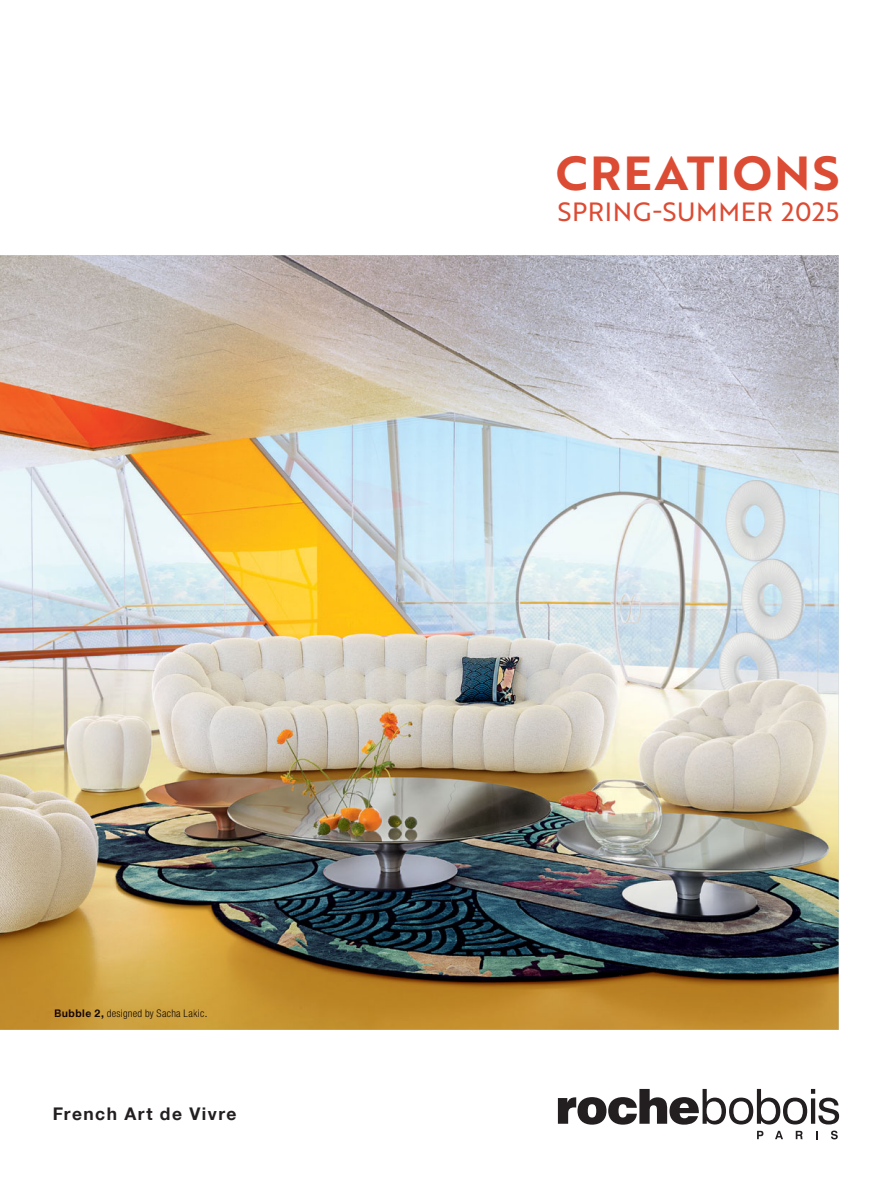
<style>
.page{position:relative;width:893px;height:1200px;background:#fff}
.page>*{position:absolute;margin:0;border:0;box-sizing:border-box;transform-origin:0 0}
.t1{font:46.5px "Brother 1816 Bold";letter-spacing:.04em;color:#dc4b33}
.t2{font:25.65px "Brother 1816 Regular";letter-spacing:.025em;color:#dc4b33}
.t3{font:700 17.4px "Helvetica Neue LT Com";letter-spacing:.085em;color:#231f20}
.t4{font:300 condensed 10.5px "Helvetica Neue LT Com";letter-spacing:.025em;color:#150900}
.s1{font-weight:700;font-stretch:normal;color:#160200}
.s2{font-weight:700;font-stretch:normal;color:#160300}
.s3{font-weight:700;font-stretch:normal;color:#160400}
.s4{font-weight:700;font-stretch:normal;color:#160500}
.s5{font-weight:700;font-stretch:normal;color:#150800}
.s6{color:#150800}
.s7{color:#150a00}
.s8{color:#160900}
.s9{color:#160800}
</style>
<div class="page">
<img style="left:0;top:255px;width:839px;height:774px">
<img style="left:55px;top:1008px;width:151px;height:10px">
<svg style="left:558px;top:1088px;width:281px;height:36px"></svg>
<svg style="left:757px;top:1130px;width:6px;height:8px"></svg>
<svg style="left:775px;top:1130px;width:8px;height:8px"></svg>
<svg style="left:796px;top:1130px;width:7px;height:8px"></svg>
<svg style="left:816px;top:1131px;width:2px;height:7px"></svg>
<svg style="left:831px;top:1130px;width:7px;height:9px"></svg>
<p class="t4" style="left:54px;top:1008px;width:155px"><span class="s1">B</span><span class="s2">u</span><span class="s3">b</span><span class="s4">ble</span> <span class="s5">2,</span> <span class="s6">de</span><span class="s7">sig</span>ned by Sa<span class="s8">cha La</span><span class="s9">kic.</span></p>
<h3 class="t3" style="left:53px;top:1107px;width:185px">French Art de Vivre</h3>
<h1 class="t1" style="left:556px;top:147px;width:285px">CREATIONS</h1>
<h2 class="t2" style="left:558px;top:197px;width:283px">SPRING-SUMMER 2025</h2>
</div>
